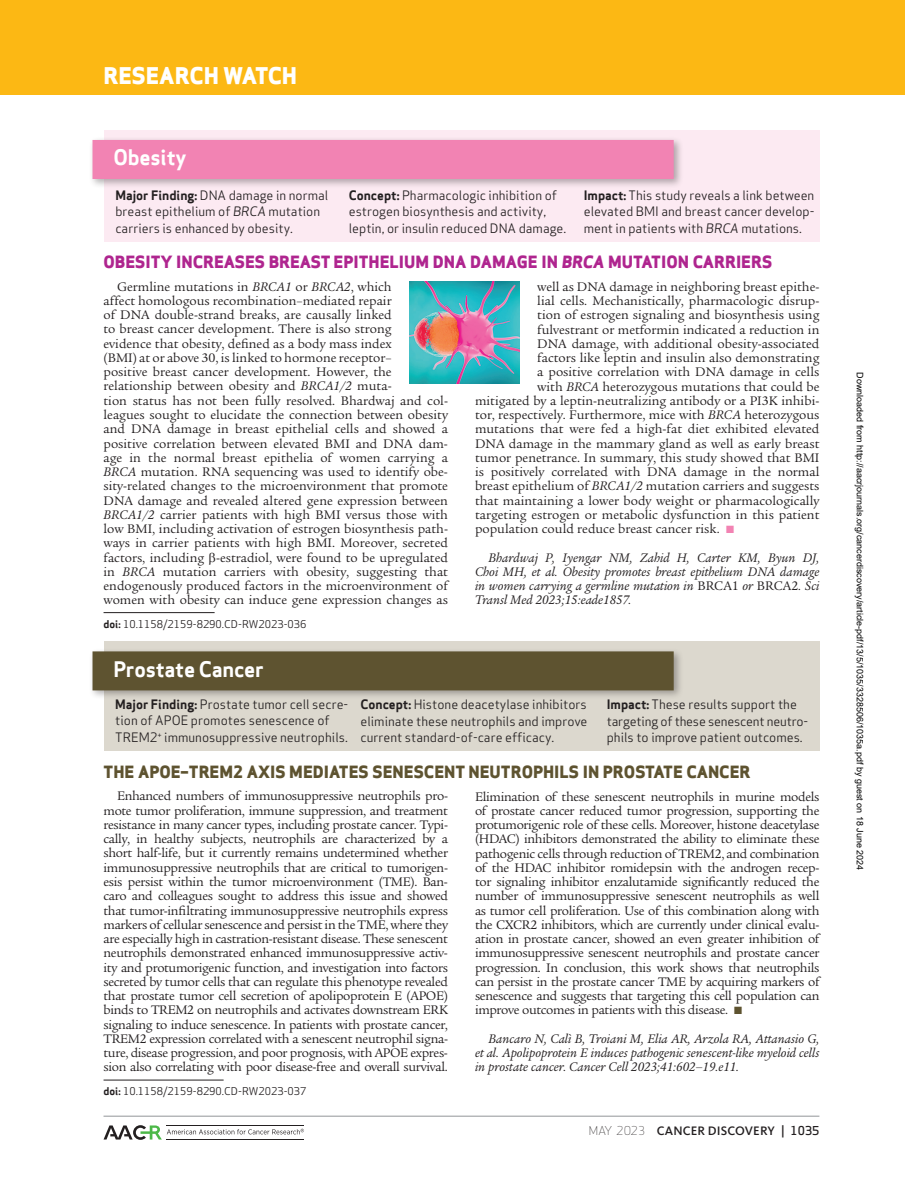
<style>
.page{position:relative;width:905px;height:1202px;background:#fff}
.page>*{position:absolute;margin:0;border:0;box-sizing:border-box;transform-origin:0 0}
.t1{font:800 22.5px "Apex Sans";color:#fff}
.t2{font:700 21px "Apex Sans";letter-spacing:-.01em;color:#fff}
.t3{font:800 16.5px "Apex Sans";color:#af258f}
.t4{font:800 16.5px "Apex Sans";color:#5e5330}
.t5{font:13.5px/14.2px "Legacy Serif Std";color:#231f20;text-align:justify}
.t6{font:italic 13.5px/14.2px "Legacy Serif Std";color:#231f20;text-align:justify}
.t7{font:12.75px/16.5px "Apex Sans";color:#231f20}
.t8{font:500 12.75px "Kievit OT";letter-spacing:.01em;color:#231f20}
.t9{font:10.5px "Apex Sans";color:#231f20}
.t10{font:9px "Arial";color:#000}
.s1{font-weight:700}
.s2{font-style:italic}
.s3{color:#f283b3}
.s4{font-style:normal}
.s5{color:#5e5330}
.s6{font-family:"Apex Sans";font-weight:300;font-size:12px}
.s7{font-family:"Apex Sans";font-size:12px}
</style>
<div class="page">
<div style="left:0;top:0;width:904px;height:94px;background:#fcb814"></div>
<hr style="left:103px;top:1115px;width:716px;height:1px;background:#939598">
<hr style="left:166px;top:1139px;width:138px;height:1px;background:#231f20">
<svg style="left:104px;top:1125px;width:200px;height:14px"></svg>
<hr style="left:104px;top:612px;width:110px;height:1px;background:#231f20">
<div style="left:104px;top:130px;width:715px;height:112px;background:#fceaf2"></div>
<div style="left:89px;top:136px;width:594px;height:53px;background:#231f20;opacity:.35"></div>
<div style="left:92px;top:140px;width:581px;height:39px;background:#f283b3"></div>
<img style="left:410px;top:281px;width:109px;height:102px">
<div style="left:104px;top:641px;width:715px;height:110px;background:#dcd8ce"></div>
<div style="left:89px;top:647px;width:594px;height:53px;background:#231f20;opacity:.35"></div>
<div style="left:92px;top:651px;width:581px;height:39px;background:#5e5330"></div>
<hr style="left:104px;top:1079px;width:120px;height:1px;background:#231f20">
<h1 class="t1" style="left:104px;top:61px;width:195px">RESEARCH WATCH</h1>
<h2 class="t2" style="left:113px;top:144px;width:74px">Obesity</h2>
<p class="t7" style="left:115px;top:186px;width:214px"><span class="s1">Major Finding:</span> DNA damage in normal breast epithelium of <span class="s2">BRCA</span> mutation carriers is enhanced by obesity.</p>
<p class="t7" style="left:349px;top:186px;width:219px"><span class="s1">Concept:</span> Pharmacologic inhibition of estrogen biosynthesis and activity, leptin, or insulin reduced DNA damage.</p>
<p class="t7" style="left:584px;top:186px;width:232px;text-align:justify"><span class="s1">Impact:</span> This study reveals a link between elevated BMI and breast cancer develop&shy;ment in patients with <span class="s2">BRCA</span> mutations.</p>
<p class="t3" style="left:104px;top:251px;width:670px">OBESITY INCREASES BREAST EPITHELIUM DNA DAMAGE IN <span class="s2">BRCA</span> MUTATION CARRIERS</p>
<p class="t5" style="left:104px;top:279px;width:346px;text-align:left;text-indent:14px">Germline mutations in <span class="s2">BRCA1</span> or <span class="s2">BRCA2</span>, which<br>affect homologous recombination–mediated repair<br>of DNA double-strand breaks, are causally linked<br>to breast cancer development. There is also strong<br>evidence that obesity, defined as a body mass index<br>(BMI) at or above 30, is linked to hormone receptor–<br>positive breast cancer development. However, the relationship between obesity and <span class="s2">BRCA1/2</span> muta-<br>tion status has not been fully resolved. Bhardwaj and col&shy;leagues sought to elucidate the connection between obesity and DNA damage in breast epithelial cells and showed a positive correlation between elevated BMI and DNA dam&shy;age in the normal breast epithelia of women carrying a <span class="s2">BRCA</span> mutation. RNA sequencing was used to identify obe&shy;sity-related changes to the microenvironment that promote DNA damage and revealed altered gene expression between <span class="s2">BRCA1/2</span> carrier patients with high BMI versus those with low BMI, including activation of estrogen biosynthesis path&shy;ways in carrier patients with high BMI. Moreover, secreted factors, including -estradiol, were found to be upregulated in <span class="s2">BRCA</span> mutation carriers with obesity, suggesting that endogenously produced factors in the microenvironment of women with obesity can induce gene expression changes as</p>
<p class="t5" style="left:537px;top:279px;width:283px">well as DNA damage in neighboring breast epithe-</p>
<p class="t5" style="left:537px;top:294px;width:284px">lial cells. Mechanistically, pharmacologic disrup-</p>
<p class="t5" style="left:537px;top:308px;width:283px">tion of estrogen signaling and biosynthesis using</p>
<p class="t5" style="left:537px;top:322px;width:283px">fulvestrant or metformin indicated a reduction in</p>
<p class="t5" style="left:537px;top:336px;width:284px">DNA damage, with additional obesity-associated</p>
<p class="t5" style="left:537px;top:351px;width:284px">factors like leptin and insulin also demonstrating</p>
<p class="t5" style="left:537px;top:365px;width:283px">a positive correlation with DNA damage in cells</p>
<p class="t5" style="left:537px;top:379px;width:284px">with <span class="s2">BRCA</span> heterozygous mutations that could be</p>
<p class="t5" style="left:475px;top:393px;width:346px">mitigated by a leptin-neutralizing antibody or a PI3K inhibi-</p>
<p class="t5" style="left:475px;top:408px;width:346px">tor, respectively. Furthermore, mice with <span class="s2">BRCA</span> heterozygous</p>
<p class="t5" style="left:475px;top:422px;width:346px">mutations that were fed a high-fat diet exhibited elevated</p>
<p class="t5" style="left:475px;top:436px;width:346px">DNA damage in the mammary gland as well as early breast</p>
<p class="t5" style="left:475px;top:450px;width:346px">tumor penetrance. In summary, this study showed that BMI</p>
<p class="t5" style="left:475px;top:465px;width:346px">is positively correlated with DNA damage in the normal</p>
<p class="t5" style="left:475px;top:479px;width:346px">breast epithelium of <span class="s2">BRCA1/2</span> mutation carriers and suggests</p>
<p class="t5" style="left:475px;top:493px;width:346px">that maintaining a lower body weight or pharmacologically</p>
<p class="t5" style="left:475px;top:508px;width:346px">targeting estrogen or metabolic dysfunction in this patient</p>
<p class="t5" style="left:475px;top:522px;width:261px">population could reduce breast cancer risk. <span class="s3">■</span></p>
<p class="t6" style="left:475px;top:550px;width:346px;text-indent:14px">Bhardwaj P, Iyengar NM, Zahid H, Carter KM, Byun DJ, Choi MH, et al. Obesity promotes breast epithelium DNA damage in women carrying a germline mutation in <span class="s4">BRCA1</span> or <span class="s4">BRCA2</span>. Sci Transl Med 2023;15:eade1857.</p>
<p class="t9" style="left:104px;top:615px;width:204px"><span class="s1">doi:</span> 10.1158/2159-8290.CD-RW2023-036</p>
<h2 class="t2" style="left:113px;top:655px;width:152px">Prostate Cancer</h2>
<p class="t7" style="left:115px;top:694px;width:234px"><span class="s1">Major Finding:</span> Prostate tumor cell secre&shy;tion of APOE promotes senescence of<br>TREM2<sup>+</sup> immunosuppressive neutrophils.</p>
<p class="t7" style="left:360px;top:695px;width:228px;text-align:justify"><span class="s1">Concept:</span> Histone deacetylase inhibitors eliminate these neutrophils and improve current standard-of-care efficacy.</p>
<p class="t7" style="left:606px;top:695px;width:203px"><span class="s1">Impact:</span> These results support the targeting of these senescent neutro&shy;phils to improve patient outcomes.</p>
<p class="t4" style="left:104px;top:760px;width:648px">THE APOE–TREM2 AXIS MEDIATES SENESCENT NEUTROPHILS IN PROSTATE CANCER</p>
<p class="t5" style="left:104px;top:789px;width:346px;text-indent:14px">Enhanced numbers of immunosuppressive neutrophils pro&shy;mote tumor proliferation, immune suppression, and treatment resistance in many cancer types, including prostate cancer. Typi&shy;cally, in healthy subjects, neutrophils are characterized by a short half-life, but it currently remains undetermined whether immunosuppressive neutrophils that are critical to tumorigen&shy;esis persist within the tumor microenvironment (TME). Ban&shy;caro and colleagues sought to address this issue and showed that tumor-infiltrating immunosuppressive neutrophils express markers of cellular senescence and persist in the TME, where they are especially high in castration-resistant disease. These senescent neutrophils demonstrated enhanced immunosuppressive activ&shy;ity and protumorigenic function, and investigation into factors secreted by tumor cells that can regulate this phenotype revealed that prostate tumor cell secretion of apolipoprotein E (APOE) binds to TREM2 on neutrophils and activates downstream ERK signaling to induce senescence. In patients with prostate cancer, TREM2 expression correlated with a senescent neutrophil signa&shy;ture, disease progression, and poor prognosis, with APOE expres&shy;sion also correlating with poor disease-free and overall survival.</p>
<p class="t5" style="left:475px;top:789px;width:346px">Elimination of these senescent neutrophils in murine models of prostate cancer reduced tumor progression, supporting the protumorigenic role of these cells. Moreover, histone deacetylase (HDAC) inhibitors demonstrated the ability to eliminate these pathogenic cells through reduction of TREM2, and combination of the HDAC inhibitor romidepsin with the androgen recep&shy;tor signaling inhibitor enzalutamide significantly reduced the number of immunosuppressive senescent neutrophils as well as tumor cell proliferation. Use of this combination along with the CXCR2 inhibitors, which are currently under clinical evalu&shy;ation in prostate cancer, showed an even greater inhibition of immunosuppressive senescent neutrophils and prostate cancer progression. In conclusion, this work shows that neutrophils can persist in the prostate cancer TME by acquiring markers of senescence and suggests that targeting this cell population can improve outcomes in patients with this disease. <span class="s5">■</span></p>
<p class="t6" style="left:475px;top:1031px;width:346px;text-indent:14px">Bancaro N, Calì B, Troiani M, Elia AR, Arzola RA, Attanasio G, et al. Apolipoprotein E induces pathogenic senescent-like myeloid cells in prostate cancer. Cancer Cell 2023;41:602–19.e11.</p>
<p class="t9" style="left:104px;top:1083px;width:204px"><span class="s1">doi:</span> 10.1158/2159-8290.CD-RW2023-037</p>
<p class="t8" style="left:589px;top:1123px;width:232px"><span class="s6">MAY 2023</span> CANCER DISCOVERY <span class="s7">| 1035</span></p>
<p class="t10" style="left:863px;top:372px;width:500px;rotate:90deg">Downloaded from http://aacrjournals.org/cancerdiscovery/article-pdf/13/5/1035/3328506/1035a.pdf by guest on 18 June 2024</p>
</div>
